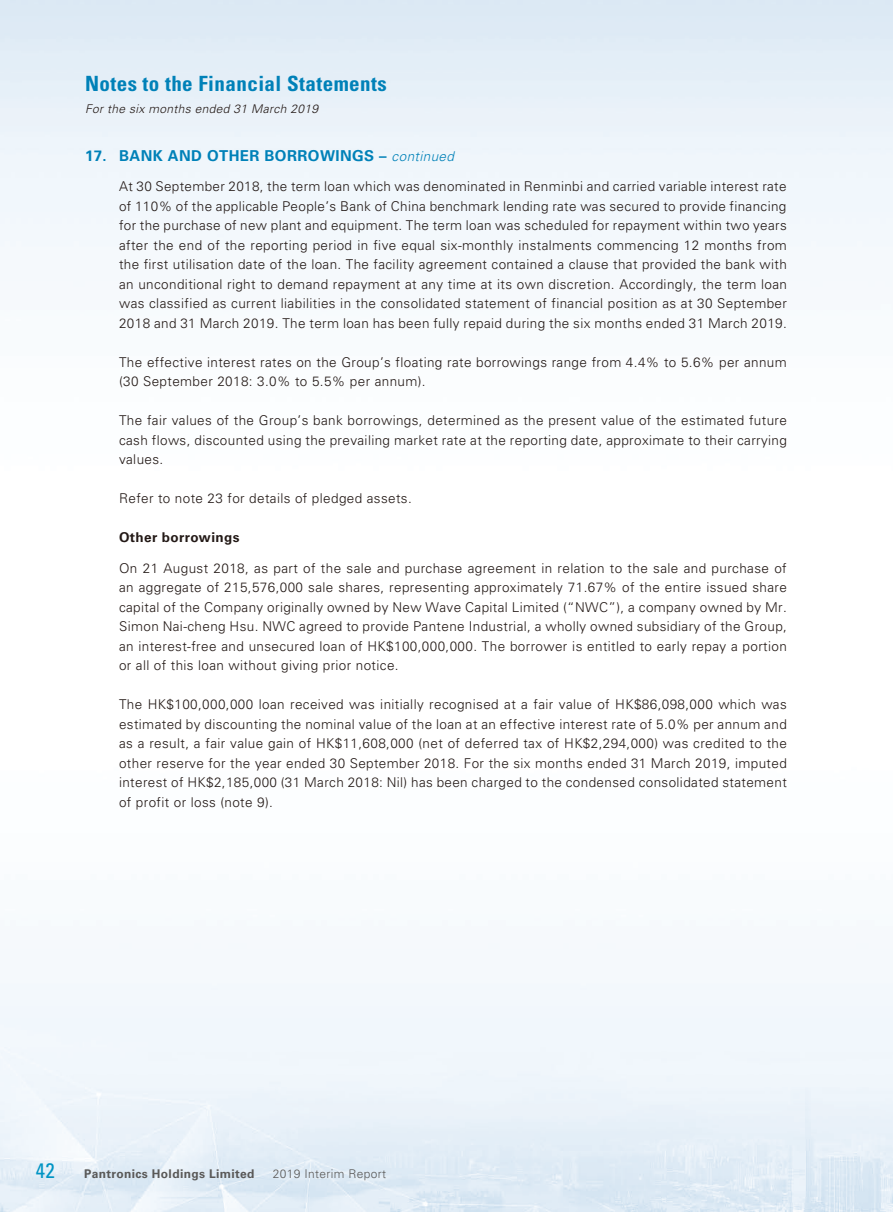
<style>
.page{position:relative;width:893px;height:1212px;background:#fff}
.page>*{position:absolute;margin:0;border:0;box-sizing:border-box;transform-origin:0 0}
.t1{font:700 condensed 21px "Univers LT Std";letter-spacing:.02em;color:#0081b8}
.t2{font:condensed 21px "Univers LT Std";color:#0094c4}
._01_Head1{font:700 15px "Univers LT Std";letter-spacing:.03em;color:#0081b8}
._00_Body{font:300 13.5px/19.5px "Univers LT Std";letter-spacing:.03em;color:#231916;text-align:justify}
._02_Head2{font:700 13.5px "Univers LT Std";letter-spacing:.03em;color:#231916}
.t3{font:italic 300 12px "Univers LT Std";letter-spacing:.03em;color:#231916}
.t4{font:700 12px "Univers LT Std";letter-spacing:.03em;color:#595857}
.t5{font:300 12px "Univers LT Std";letter-spacing:.03em;color:#595857}
.s1{font-weight:300;font-style:italic;font-size:13.5px}
</style>
<div class="page">
<h1 class="t1" style="left:85px;top:70px;width:303px">Notes to the Financial Statements</h1>
<p class="t3" style="left:85px;top:102px;width:235px">For the six months ended 31 March 2019</p>
<p class="_01_Head1" style="left:85px;top:147px;width:370px">17. BANK AND OTHER BORROWINGS – <span class="s1">continued</span></p>
<p class="_00_Body" style="left:119px;top:177px;width:669px">At 30 September 2018, the term loan which was denominated in Renminbi and carried variable interest rate of 110% of the applicable People’s Bank of China benchmark lending rate was secured to provide financing for the purchase of new plant and equipment. The term loan was scheduled for repayment within two years after the end of the reporting period in five equal six-monthly instalments commencing 12 months from the first utilisation date of the loan. The facility agreement contained a clause that provided the bank with an unconditional right to demand repayment at any time at its own discretion. Accordingly, the term loan was classified as current liabilities in the consolidated statement of financial position as at 30 September 2018 and 31 March 2019. The term loan has been fully repaid during the six months ended 31 March 2019.</p>
<p class="_00_Body" style="left:119px;top:352px;width:669px">The effective interest rates on the Group’s floating rate borrowings range from 4.4% to 5.6% per annum (30 September 2018: 3.0% to 5.5% per annum).</p>
<p class="_00_Body" style="left:119px;top:411px;width:669px">The fair values of the Group’s bank borrowings, determined as the present value of the estimated future cash flows, discounted using the prevailing market rate at the reporting date, approximate to their carrying values.</p>
<p class="_00_Body" style="left:119px;top:489px;width:294px">Refer to note 23 for details of pledged assets.</p>
<p class="_02_Head2" style="left:119px;top:530px;width:122px">Other borrowings</p>
<p class="_00_Body" style="left:119px;top:558px;width:669px">On 21 August 2018, as part of the sale and purchase agreement in relation to the sale and purchase of an aggregate of 215,576,000 sale shares, representing approximately 71.67% of the entire issued share capital of the Company originally owned by New Wave Capital Limited (“NWC”), a company owned by Mr.<br>Simon Nai-cheng Hsu. NWC agreed to provide Pantene Industrial, a wholly owned subsidiary of the Group, an interest-free and unsecured loan of HK$100,000,000. The borrower is entitled to early repay a portion or all of this loan without giving prior notice.</p>
<p class="_00_Body" style="left:119px;top:695px;width:669px">The HK$100,000,000 loan received was initially recognised at a fair value of HK$86,098,000 which was estimated by discounting the nominal value of the loan at an effective interest rate of 5.0% per annum and as a result, a fair value gain of HK$11,608,000 (net of deferred tax of HK$2,294,000) was credited to the other reserve for the year ended 30 September 2018. For the six months ended 31 March 2019, imputed interest of HK$2,185,000 (31 March 2018: Nil) has been charged to the condensed consolidated statement of profit or loss (note 9).</p>
<h1 class="t2" style="left:36px;top:1157px;width:21px">42</h1>
<p class="t4" style="left:84px;top:1167px;width:172px">Pantronics Holdings Limited</p>
<p class="t5" style="left:273px;top:1166px;width:115px">2019 Interim Report</p>
</div>
